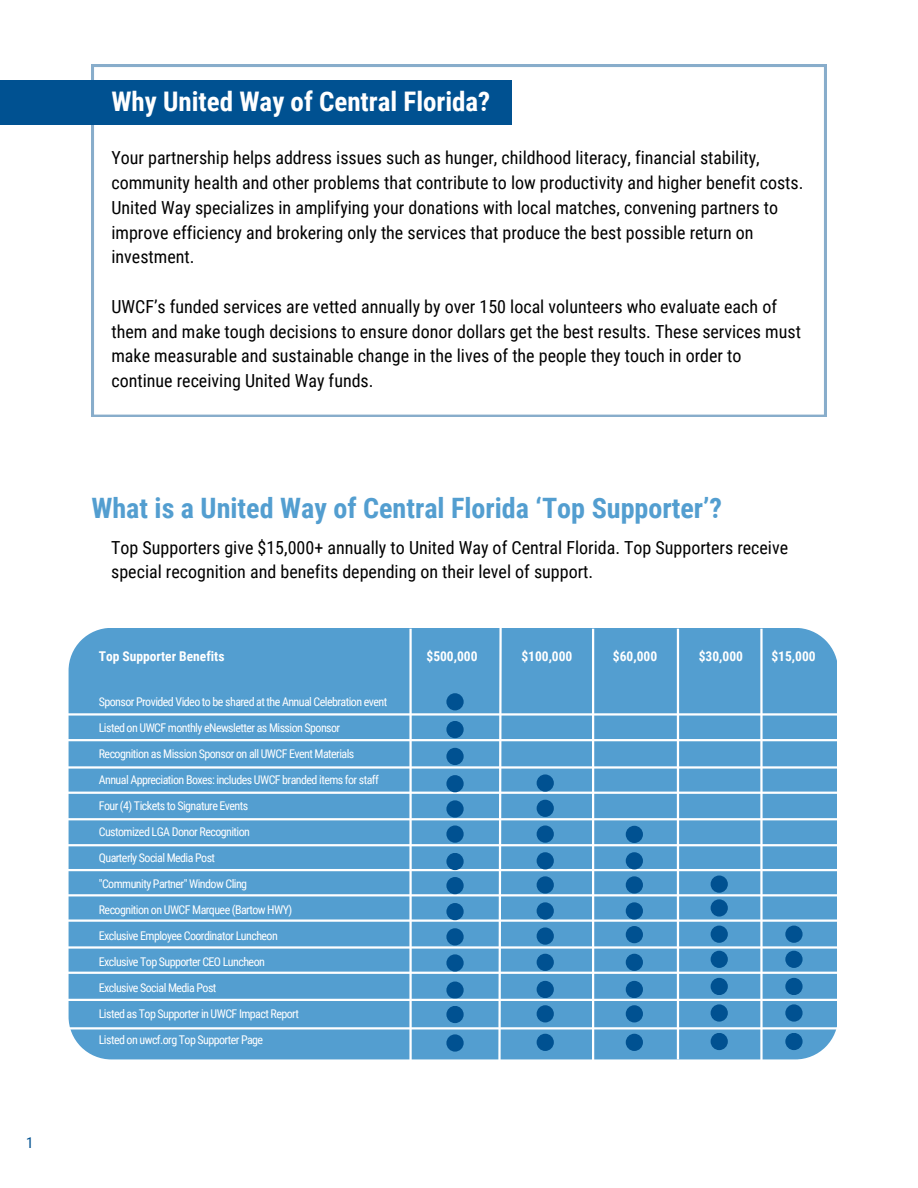
<style>
.page{position:relative;width:918px;height:1188px;background:#fff}
.page>*{position:absolute;margin:0;border:0;box-sizing:border-box;transform-origin:0 0}
.t1{font:700 28.05px "Roboto Condensed";color:#539ed0}
.t2{font:700 27px "Roboto Condensed";color:#fff}
.t3{font:18px/24.8px "Roboto Condensed";color:#000}
.t4{font:15px "Roboto Condensed";color:#005191}
.t5{font:700 13.5px "Roboto Condensed";color:#fff}
.t6{font:12px "Roboto Condensed";letter-spacing:-.045em;color:#fff}
</style>
<div class="page">
<svg style="left:92px;top:65px;width:734px;height:352px"></svg>
<div style="left:0;top:80px;width:512px;height:44px;background:#005191"></div>
<div style="left:69px;top:628px;width:768px;height:431px;background:#539ed0"></div>
<hr style="left:409px;top:629px;width:3px;height:440px;background:#fff">
<svg style="left:497px;top:628px;width:6px;height:432px"></svg>
<hr style="left:592px;top:629px;width:2px;height:440px;background:#fff">
<hr style="left:677px;top:629px;width:2px;height:430px;background:#fff">
<hr style="left:760px;top:629px;width:3px;height:440px;background:#fff">
<hr style="left:13px;top:713px;width:851px;height:3px;background:#fff">
<hr style="left:0;top:739px;width:864px;height:2px;background:#fff">
<hr style="left:24px;top:766px;width:840px;height:3px;background:#fff">
<hr style="left:43px;top:792px;width:821px;height:2px;background:#fff">
<hr style="left:24px;top:818px;width:840px;height:2px;background:#fff">
<hr style="left:43px;top:844px;width:821px;height:2px;background:#fff">
<hr style="left:43px;top:869px;width:821px;height:2px;background:#fff">
<hr style="left:43px;top:894px;width:821px;height:2px;background:#fff">
<hr style="left:43px;top:919px;width:821px;height:3px;background:#fff">
<hr style="left:24px;top:946px;width:840px;height:3px;background:#fff">
<hr style="left:13px;top:972px;width:851px;height:2px;background:#fff">
<div style="left:446px;top:721px;width:18px;height:17px;background:#005191;border-radius:50%"></div>
<div style="left:446px;top:775px;width:18px;height:17px;background:#005191;border-radius:50%"></div>
<div style="left:446px;top:800px;width:18px;height:18px;background:#005191;border-radius:50%"></div>
<div style="left:446px;top:853px;width:18px;height:17px;background:#005191;border-radius:50%"></div>
<div style="left:446px;top:877px;width:18px;height:17px;background:#005191;border-radius:50%"></div>
<div style="left:446px;top:903px;width:18px;height:17px;background:#005191;border-radius:50%"></div>
<div style="left:446px;top:954px;width:18px;height:18px;background:#005191;border-radius:50%"></div>
<div style="left:446px;top:982px;width:18px;height:17px;background:#005191;border-radius:50%"></div>
<div style="left:446px;top:825px;width:18px;height:18px;background:#005191;border-radius:50%"></div>
<div style="left:537px;top:774px;width:17px;height:18px;background:#005191;border-radius:50%"></div>
<div style="left:537px;top:800px;width:17px;height:17px;background:#005191;border-radius:50%"></div>
<div style="left:537px;top:852px;width:17px;height:17px;background:#005191;border-radius:50%"></div>
<div style="left:537px;top:876px;width:17px;height:18px;background:#005191;border-radius:50%"></div>
<div style="left:537px;top:902px;width:17px;height:18px;background:#005191;border-radius:50%"></div>
<div style="left:537px;top:954px;width:17px;height:17px;background:#005191;border-radius:50%"></div>
<div style="left:537px;top:981px;width:17px;height:17px;background:#005191;border-radius:50%"></div>
<div style="left:626px;top:926px;width:17px;height:17px;background:#005191;border-radius:50%"></div>
<div style="left:626px;top:826px;width:17px;height:17px;background:#005191;border-radius:50%"></div>
<div style="left:626px;top:852px;width:17px;height:17px;background:#005191;border-radius:50%"></div>
<div style="left:626px;top:876px;width:17px;height:18px;background:#005191;border-radius:50%"></div>
<div style="left:626px;top:902px;width:17px;height:18px;background:#005191;border-radius:50%"></div>
<div style="left:626px;top:954px;width:17px;height:17px;background:#005191;border-radius:50%"></div>
<div style="left:626px;top:981px;width:17px;height:17px;background:#005191;border-radius:50%"></div>
<div style="left:711px;top:899px;width:17px;height:18px;background:#005191;border-radius:50%"></div>
<div style="left:711px;top:951px;width:17px;height:17px;background:#005191;border-radius:50%"></div>
<div style="left:711px;top:978px;width:17px;height:17px;background:#005191;border-radius:50%"></div>
<div style="left:785px;top:951px;width:18px;height:17px;background:#005191;border-radius:50%"></div>
<div style="left:785px;top:978px;width:18px;height:17px;background:#005191;border-radius:50%"></div>
<div style="left:446px;top:693px;width:18px;height:17px;background:#005191;border-radius:50%"></div>
<div style="left:446px;top:748px;width:18px;height:17px;background:#005191;border-radius:50%"></div>
<div style="left:446px;top:928px;width:18px;height:18px;background:#005191;border-radius:50%"></div>
<div style="left:537px;top:825px;width:17px;height:18px;background:#005191;border-radius:50%"></div>
<div style="left:537px;top:927px;width:17px;height:18px;background:#005191;border-radius:50%"></div>
<div style="left:711px;top:876px;width:17px;height:17px;background:#005191;border-radius:50%"></div>
<div style="left:711px;top:926px;width:17px;height:17px;background:#005191;border-radius:50%"></div>
<div style="left:785px;top:926px;width:18px;height:17px;background:#005191;border-radius:50%"></div>
<hr style="left:28px;top:999px;width:851px;height:2px;background:#fff">
<hr style="left:27px;top:1027px;width:851px;height:3px;background:#fff">
<div style="left:446px;top:1006px;width:18px;height:17px;background:#005191;border-radius:50%"></div>
<div style="left:537px;top:1005px;width:17px;height:17px;background:#005191;border-radius:50%"></div>
<div style="left:626px;top:1005px;width:17px;height:17px;background:#005191;border-radius:50%"></div>
<div style="left:785px;top:1004px;width:18px;height:18px;background:#005191;border-radius:50%"></div>
<div style="left:711px;top:1004px;width:17px;height:18px;background:#005191;border-radius:50%"></div>
<div style="left:446px;top:1034px;width:18px;height:18px;background:#005191;border-radius:50%"></div>
<div style="left:537px;top:1034px;width:17px;height:17px;background:#005191;border-radius:50%"></div>
<div style="left:626px;top:1034px;width:17px;height:17px;background:#005191;border-radius:50%"></div>
<div style="left:785px;top:1033px;width:18px;height:17px;background:#005191;border-radius:50%"></div>
<div style="left:711px;top:1033px;width:17px;height:17px;background:#005191;border-radius:50%"></div>
<h3 class="t4" style="left:26px;top:1134px;width:9px">1</h3>
<h1 class="t2" style="left:111px;top:86px;width:380px">Why United Way of Central Florida?</h1>
<h2 class="t3" style="left:111px;top:146px;width:694px">Your partnership helps address issues such as hunger, childhood literacy, financial stability, community health and other problems that contribute to low productivity and higher benefit costs.<br>United Way specializes in amplifying your donations with local matches, convening partners to improve efficiency and brokering only the services that produce the best possible return on investment.</h2>
<h1 class="t3" style="left:111px;top:294px;width:691px">UWCF’s funded services are vetted annually by over 150 local volunteers who evaluate each of them and make tough decisions to ensure donor dollars get the best results. These services must make measurable and sustainable change in the lives of the people they touch in order to continue receiving United Way funds.</h1>
<h2 class="t1" style="left:91px;top:492px;width:632px">What is a United Way of Central Florida ‘Top Supporter’?</h2>
<h2 class="t3" style="left:111px;top:535px;width:678px">Top Supporters give $15,000+ annually to United Way of Central Florida. Top Supporters receive special recognition and benefits depending on their level of support.</h2>
<h3 class="t5" style="left:99px;top:649px;width:127px">Top Supporter Benefits</h3>
<h3 class="t5" style="left:427px;top:649px;width:53px">$500,000</h3>
<h3 class="t5" style="left:521px;top:649px;width:53px">$100,000</h3>
<h3 class="t5" style="left:613px;top:649px;width:46px">$60,000</h3>
<h3 class="t5" style="left:699px;top:649px;width:46px">$30,000</h3>
<p class="t5" style="left:771px;top:649px;width:46px">$15,000</p>
<p class="t6" style="left:99px;top:695px;width:290px">Sponsor Provided Video to be shared at the Annual Celebration event</p>
<p class="t6" style="left:99px;top:721px;width:243px">Listed on UWCF monthly eNewsletter as Mission Sponsor</p>
<p class="t6" style="left:99px;top:747px;width:257px">Recognition as Mission Sponsor on all UWCF Event Materials</p>
<p class="t6" style="left:99px;top:773px;width:282px">Annual Appreciation Boxes: includes UWCF branded items for staff</p>
<p class="t6" style="left:99px;top:799px;width:151px">Four (4) Tickets to Signature Events</p>
<p class="t6" style="left:99px;top:825px;width:153px">Customized LGA Donor Recognition</p>
<p class="t6" style="left:99px;top:851px;width:118px">Quarterly Social Media Post</p>
<p class="t6" style="left:99px;top:877px;width:150px">"Community Partner" Window Cling</p>
<p class="t6" style="left:99px;top:903px;width:195px">Recognition on UWCF Marquee (Bartow HWY)</p>
<p class="t6" style="left:99px;top:929px;width:181px">Exclusive Employee Coordinator Luncheon</p>
<p class="t6" style="left:99px;top:955px;width:168px">Exclusive Top Supporter CEO Luncheon</p>
<p class="t6" style="left:99px;top:981px;width:119px">Exclusive Social Media Post</p>
<p class="t6" style="left:99px;top:1007px;width:202px">Listed as Top Supporter in UWCF Impact Report</p>
<p class="t6" style="left:99px;top:1033px;width:166px">Listed on uwcf.org Top Supporter Page</p>
</div>
